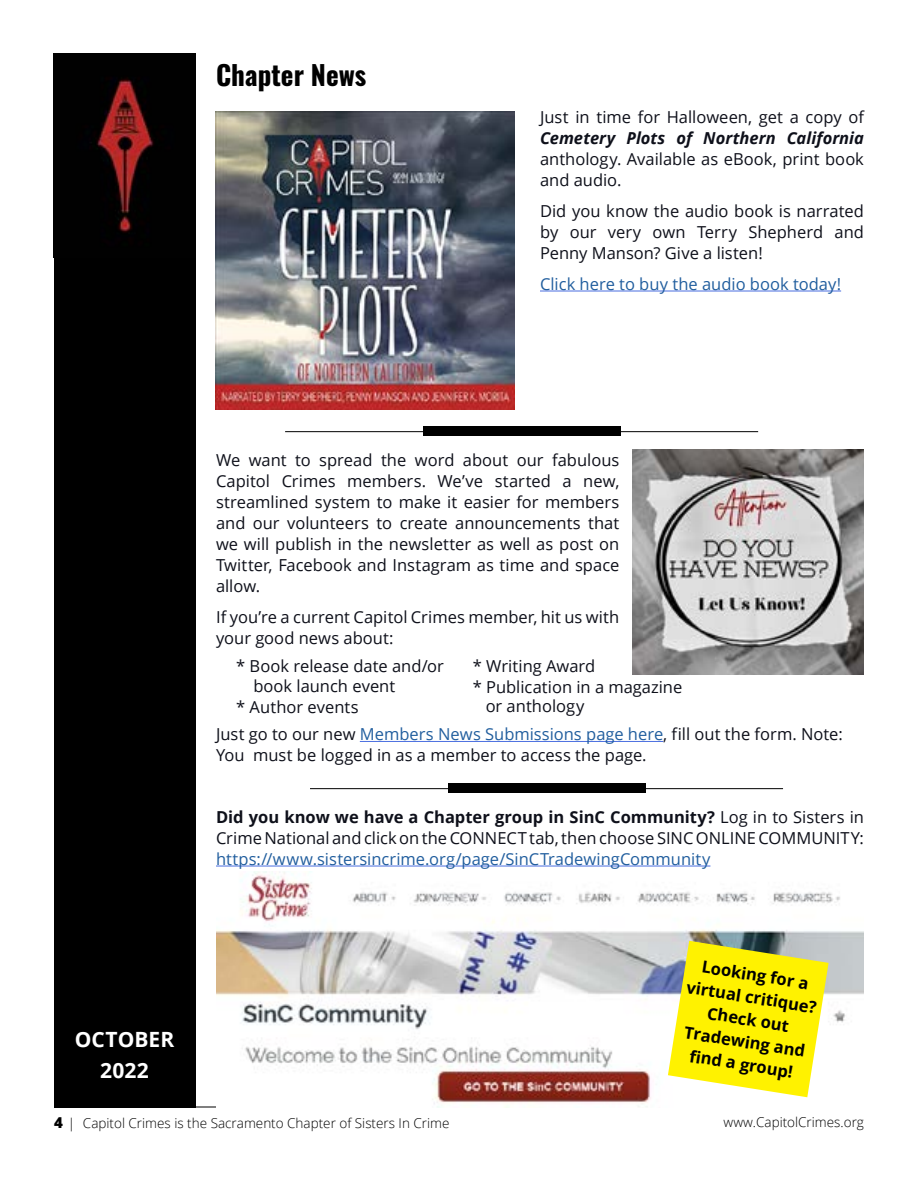
<style>
.page{position:relative;width:918px;height:1188px;background:#fff}
.page>*{position:absolute;margin:0;border:0;box-sizing:border-box;transform-origin:0 0}
.t1{font:27px "Oswald";color:#000}
.t2{font:700 21px/31px "Open Sans";color:#fff;text-align:center}
.t3{font:16.5px/21px "Open Sans";color:#0e101a}
.t4{font:16.5px "Open Sans";color:#215e9e}
.t5{font:700 16.5px/22.5px "Open Sans";color:#000;text-align:center}
.t6{font:italic 700 16.5px "Open Sans";color:#0e101a}
.t7{font:300 13.5px "Open Sans";color:#000}
.s1{color:#215e9e}
.s2{font-weight:700}
.s3{font-weight:800;font-size:15px}
</style>
<div class="page">
<div style="left:54px;top:54px;width:141px;height:1053px;background:#000"></div>
<img style="left:96px;top:77px;width:58px;height:156px">
<hr style="left:54px;top:1107px;width:810px;height:1px;background:#000">
<img style="left:216px;top:111px;width:298px;height:298px">
<hr style="left:540px;top:291px;width:301px;height:1px;background:#4a6ee0">
<hr style="left:285px;top:431px;width:473px;height:1px;background:#000">
<div style="left:423px;top:427px;width:197px;height:9px;background:#000"></div>
<img style="left:216px;top:872px;width:648px;height:235px">
<hr style="left:216px;top:866px;width:494px;height:1px;background:#4a6ee0">
<hr style="left:310px;top:788px;width:473px;height:1px;background:#000">
<div style="left:448px;top:784px;width:197px;height:9px;background:#000"></div>
<hr style="left:360px;top:741px;width:303px;height:1px;background:#4a6ee0">
<img style="left:633px;top:450px;width:231px;height:225px">
<svg style="left:668px;top:941px;width:161px;height:156px;background:#f4eb33"></svg>
<h1 class="t1" style="left:216px;top:51px;width:152px">Chapter News</h1>
<p class="t3" style="left:540px;top:106px;width:326px">Just in time for Halloween, get a copy of</p>
<p class="t6" style="left:540px;top:126px;width:326px">Cemetery Plots of Northern California</p>
<p class="t3" style="left:540px;top:148px;width:325px">anthology. Available as eBook, print book and audio.</p>
<p class="t3" style="left:540px;top:200px;width:326px;text-align:justify">Did you know the audio book is narrated by our very own Terry Shepherd and Penny Manson? Give a listen!</p>
<p class="t4" style="left:540px;top:272px;width:303px">Click here to buy the audio book today!</p>
<p class="t3" style="left:216px;top:449px;width:405px;text-align:justify">We want to spread the word about our fabulous Capitol Crimes members. We’ve started a new, streamlined system to make it easier for members and our volunteers to create announcements that we will publish in the newsletter as well as post on Twitter, Facebook and Instagram as time and space allow.</p>
<p class="t3" style="left:216px;top:606px;width:405px">If you’re a current Capitol Crimes member, hit us with your good news about:</p>
<p class="t3" style="left:253px;top:656px;width:192px;line-height:19.5px;text-indent:-17px">* Book release date and/or book launch event</p>
<p class="t3" style="left:216px;top:692px;width:628px;line-height:27.8px;text-indent:20px">* Author events<br>Just go to our new <span class="s1">Members News Submissions page here</span>, fill out the form. Note:</p>
<p class="t3" style="left:216px;top:744px;width:432px">You must be logged in as a member to access the page.</p>
<p class="t3" style="left:473px;top:655px;width:211px">* Writing Award<br>* Publication in a magazine</p>
<p class="t3" style="left:486px;top:696px;width:100px">or anthology</p>
<p class="t2" style="left:75px;top:1024px;width:101px">OCTOBER<br>2022</p>
<p class="t3" style="left:216px;top:806px;width:650px"><span class="s2">Did you know we have a Chapter group in SinC Community?</span> Log in to Sisters in<br>Crime National and click on the CONNECT tab, then choose SINC ONLINE COMMUNITY:</p>
<p class="t4" style="left:216px;top:847px;width:496px">https://www.sistersincrime.org/page/SinCTradewingCommunity</p>
<p class="t5" style="left:692px;top:953px;width:133px;rotate:9deg">Looking for a virtual critique?<br>Check out<br>Tradewing and find a group!</p>
<p class="t7" style="left:54px;top:1114px;width:397px"><span class="s3">4</span> | Capitol Crimes is the Sacramento Chapter of Sisters In Crime</p>
<p class="t7" style="left:724px;top:1113px;width:142px">www.CapitolCrimes.org</p>
</div>
